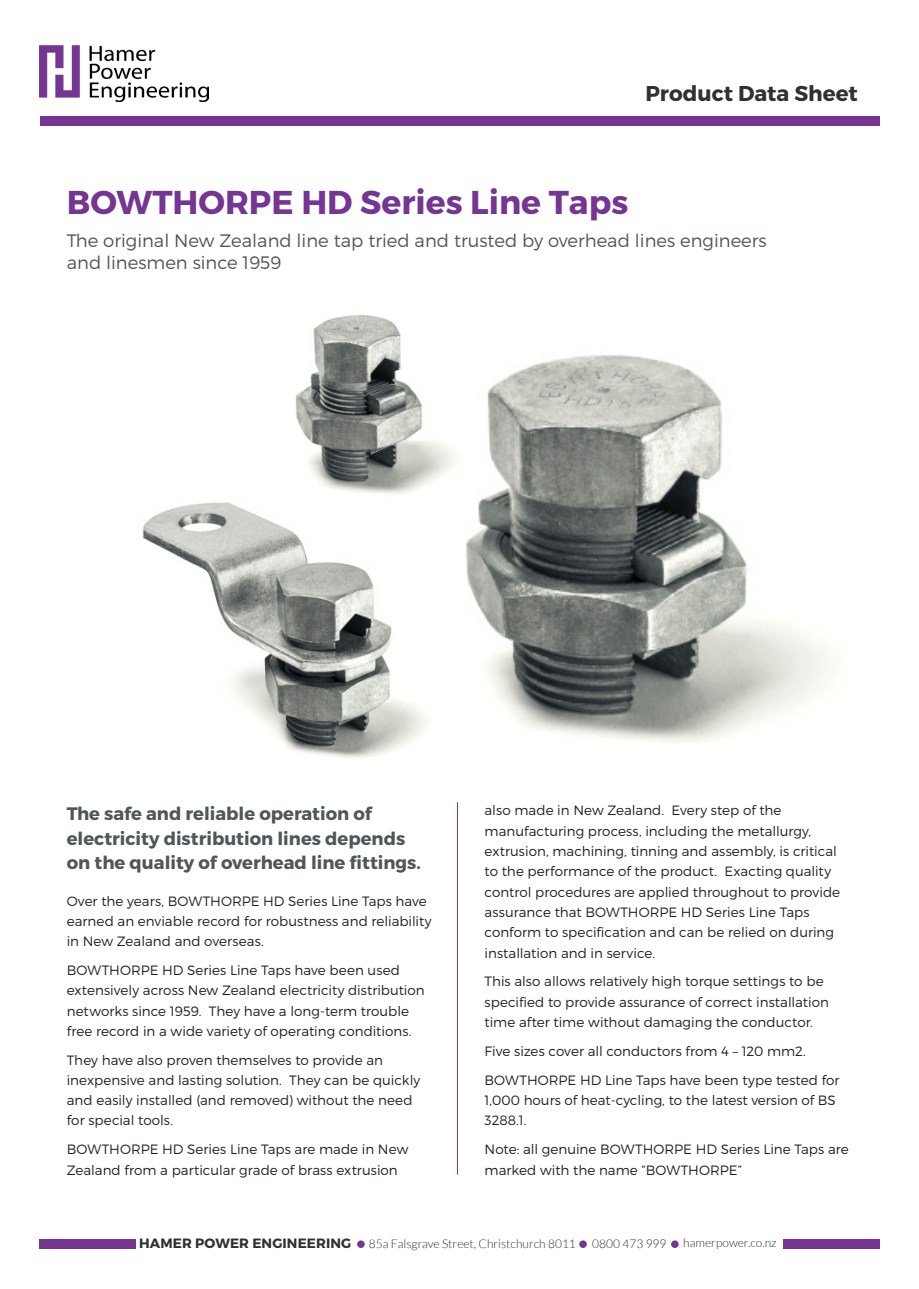
<style>
.page{position:relative;width:919px;height:1289px;background:#fff}
.page>*{position:absolute;margin:0;border:0;box-sizing:border-box;transform-origin:0 0}
.t1{font:700 33px "Montserrat";color:#753593}
.t2{font:700 21.45px "Montserrat";color:#313131}
.t3{font:700 18px/24.8px "Montserrat";color:#515659}
.t4{font:300 18px/22.5px "Montserrat";color:#515659}
.t5{font:300 13.5px/20.2px "Montserrat";color:#231f20}
.t6{font:700 13.5px "Montserrat";letter-spacing:.01em;color:#313131}
.t7{font:300 12px "Lato";color:#313131}
</style>
<div class="page">
<hr style="left:457px;top:802px;width:1px;height:372px;background:#753593">
<img style="left:295px;top:314px;width:149px;height:180px">
<img style="left:142px;top:502px;width:285px;height:257px">
<img style="left:444px;top:355px;width:390px;height:388px">
<div style="left:783px;top:1239px;width:96px;height:9px;background:#773593"></div>
<div style="left:40px;top:1239px;width:96px;height:9px;background:#773593"></div>
<div style="left:357px;top:1240px;width:7px;height:7px;background:#763593;border-radius:50%"></div>
<div style="left:579px;top:1240px;width:7px;height:7px;background:#763593;border-radius:50%"></div>
<div style="left:671px;top:1240px;width:7px;height:7px;background:#763593;border-radius:50%"></div>
<div style="left:40px;top:116px;width:839px;height:10px;background:#763593"></div>
<img style="left:40px;top:45px;width:169px;height:56px">
<p class="t2" style="left:645px;top:80px;width:214px">Product Data Sheet</p>
<p class="t1" style="left:67px;top:182px;width:563px">BOWTHORPE HD Series Line Taps</p>
<p class="t4" style="left:67px;top:229px;width:701px">The original New Zealand line tap tried and trusted by overhead lines engineers and linesmen since 1959</p>
<p class="t3" style="left:67px;top:801px;width:355px">The safe and reliable operation of electricity distribution lines depends on the quality of overhead line fittings.</p>
<p class="t5" style="left:67px;top:890px;width:366px">Over the years, BOWTHORPE HD Series Line Taps have earned an enviable record for robustness and reliability in New Zealand and overseas.</p>
<p class="t5" style="left:67px;top:959px;width:359px">BOWTHORPE HD Series Line Taps have been used extensively across New Zealand electricity distribution networks since 1959. They have a long-term trouble free record in a wide variety of operating conditions.</p>
<p class="t5" style="left:67px;top:1049px;width:355px">They have also proven themselves to provide an inexpensive and lasting solution. They can be quickly and easily installed (and removed) without the need for special tools.</p>
<p class="t5" style="left:67px;top:1139px;width:343px">BOWTHORPE HD Series Line Taps are made in New<br>Zealand from a particular grade of brass extrusion</p>
<p class="t5" style="left:484px;top:800px;width:357px">also made in New Zealand. Every step of the manufacturing process, including the metallurgy, extrusion, machining, tinning and assembly, is critical to the performance of the product. Exacting quality control procedures are applied throughout to provide assurance that BOWTHORPE HD Series Line Taps conform to specification and can be relied on during installation and in service.</p>
<p class="t5" style="left:484px;top:971px;width:346px">This also allows relatively high torque settings to be specified to provide assurance of correct installation time after time without damaging the conductor.</p>
<p class="t5" style="left:484px;top:1040px;width:323px">Five sizes cover all conductors from 4 – 120 mm2.</p>
<p class="t5" style="left:484px;top:1069px;width:356px">BOWTHORPE HD Line Taps have been type tested for<br>1,000 hours of heat-cycling, to the latest version of BS<br>3288.1.</p>
<p class="t5" style="left:484px;top:1139px;width:365px">Note: all genuine BOWTHORPE HD Series Line Taps are marked with the name “BOWTHORPE”</p>
<p class="t6" style="left:139px;top:1234px;width:214px">HAMER POWER ENGINEERING</p>
<p class="t7" style="left:369px;top:1237px;width:208px">85a Falsgrave Street, Christchurch 8011</p>
<p class="t7" style="left:592px;top:1237px;width:76px">0800 473 999</p>
<p class="t7" style="left:683px;top:1236px;width:95px">hamerpower.co.nz</p>
</div>
